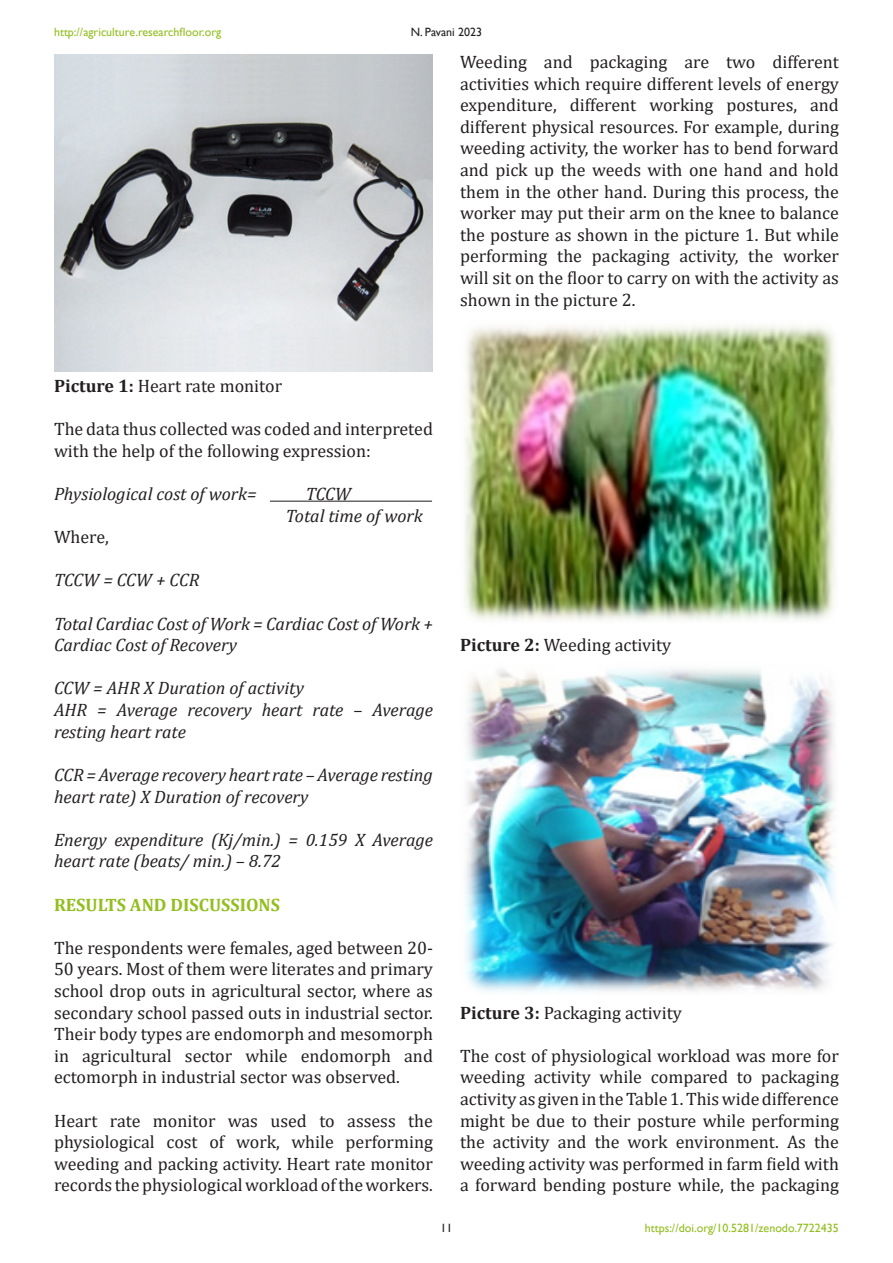
<style>
.page{position:relative;width:893px;height:1263px;background:#fff}
.page>*{position:absolute;margin:0;border:0;box-sizing:border-box;transform-origin:0 0}
.t1{font:18px/21.6px "Cambria";color:#231f20;text-align:justify}
.t2{font:italic 18px/21.6px "Cambria";color:#231f20}
.t3{font:700 18px "Cambria";color:#92be1f}
.t4{font:12px "Gill Sans";color:#92be1f}
.t5{font:12px "Gill Sans";color:#231f20}
.s1{font-weight:700}
</style>
<div class="page">
<hr style="left:270px;top:501px;width:162px;height:1px;background:#231f20">
<img style="left:54px;top:55px;width:379px;height:317px">
<img style="left:465px;top:325px;width:370px;height:295px">
<img style="left:466px;top:669px;width:368px;height:323px">
<p class="t4" style="left:54px;top:25px;width:169px">http://agriculture.researchfloor.org</p>
<p class="t5" style="left:411px;top:25px;width:73px">N. Pavani 2023</p>
<p class="t1" style="left:460px;top:51px;width:380px">Weeding and packaging are two different activities which require different levels of energy expenditure, different working postures, and different physical resources. For example, during weeding activity, the worker has to bend forward and pick up the weeds with one hand and hold them in the other hand. During this process, the worker may put their arm on the knee to balance the posture as shown in the picture 1. But while performing the packaging activity, the worker will sit on the floor to carry on with the activity as shown in the picture 2.</p>
<p class="t1" style="left:54px;top:375px;width:230px"><span class="s1">Picture 1:</span> Heart rate monitor</p>
<p class="t1" style="left:54px;top:418px;width:380px">The data thus collected was coded and interpreted with the help of the following expression:</p>
<p class="t2" style="left:54px;top:482px;width:204px">Physiological cost of work=</p>
<p class="t2" style="left:306px;top:482px;width:47px">TCCW</p>
<p class="t2" style="left:286px;top:504px;width:138px">Total time of work</p>
<p class="t1" style="left:54px;top:526px;width:56px">Where,</p>
<p class="t2" style="left:54px;top:569px;width:147px">TCCW = CCW + CCR</p>
<p class="t2" style="left:54px;top:612px;width:380px">Total Cardiac Cost of Work = Cardiac Cost of Work +<br>Cardiac Cost of Recovery</p>
<p class="t2" style="left:54px;top:677px;width:251px">CCW = AHR X Duration of activity</p>
<p class="t2" style="left:54px;top:698px;width:380px">AHR = Average recovery heart rate – Average resting heart rate</p>
<p class="t2" style="left:54px;top:763px;width:380px">CCR = Average recovery heart rate – Average resting heart rate) X Duration of recovery</p>
<p class="t2" style="left:54px;top:828px;width:380px">Energy expenditure (Kj/min.) = 0.159 X Average heart rate (beats/ min.) – 8.72</p>
<p class="t3" style="left:54px;top:892px;width:228px">RESULTS AND DISCUSSIONS</p>
<p class="t1" style="left:54px;top:937px;width:380px">The respondents were females, aged between 20- 50 years. Most of them were literates and primary school drop outs in agricultural sector, where as secondary school passed outs in industrial sector.<br>Their body types are endomorph and mesomorph in agricultural sector while endomorph and ectomorph in industrial sector was observed.</p>
<p class="t1" style="left:54px;top:1109px;width:380px">Heart rate monitor was used to assess the physiological cost of work, while performing weeding and packing activity. Heart rate monitor records the physiological workload of the workers.</p>
<p class="t1" style="left:460px;top:634px;width:213px"><span class="s1">Picture 2:</span> Weeding activity</p>
<p class="t1" style="left:460px;top:1001px;width:223px"><span class="s1">Picture 3:</span> Packaging activity</p>
<p class="t1" style="left:460px;top:1045px;width:380px">The cost of physiological workload was more for weeding activity while compared to packaging activity as given in the Table 1. This wide difference might be due to their posture while performing the activity and the work environment. As the weeding activity was performed in farm field with a forward bending posture while, the packaging</p>
<p class="t5" style="left:440px;top:1221px;width:13px">11</p>
<p class="t4" style="left:645px;top:1221px;width:196px">https://doi.org/10.5281/zenodo.7722435</p>
</div>
